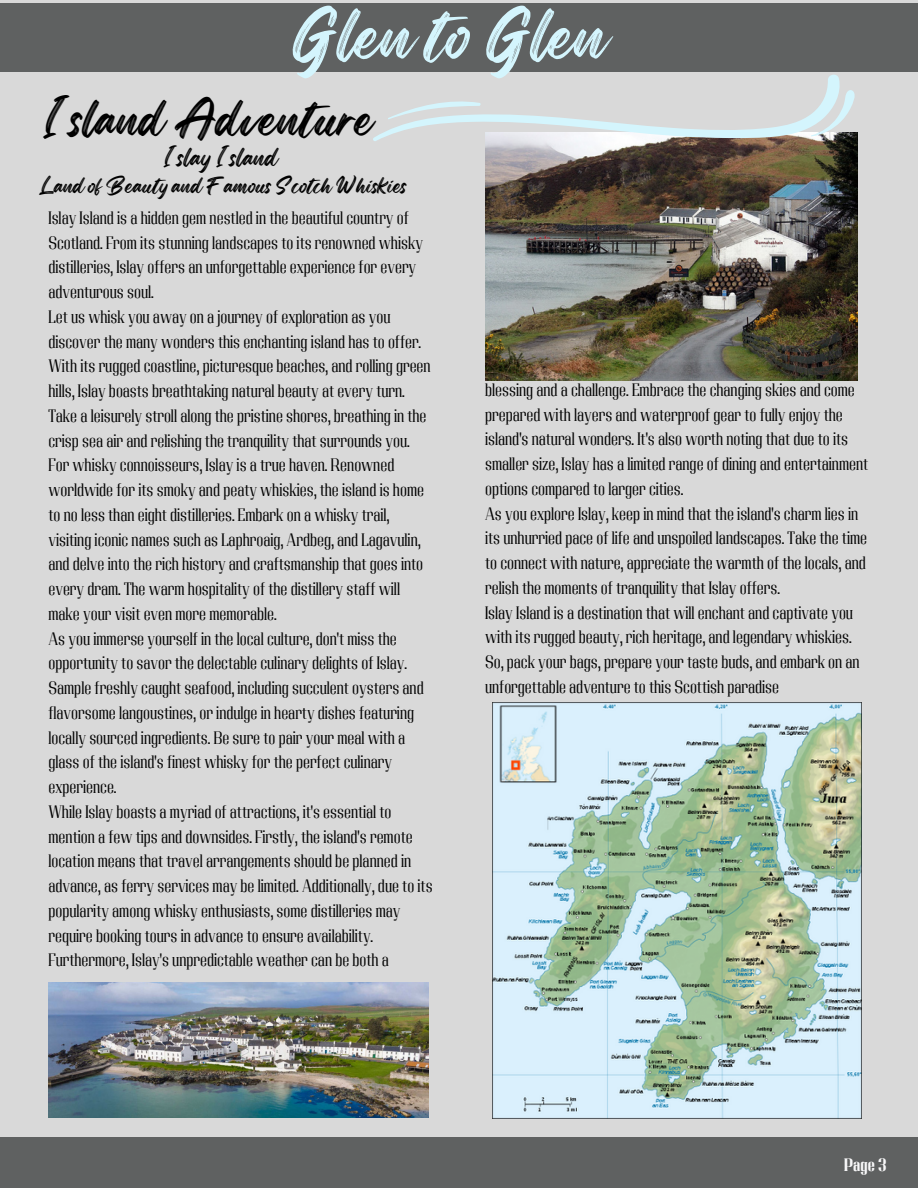
<style>
.page{position:relative;width:918px;height:1188px;background:#d9d9d9}
.page>*{position:absolute;margin:0;border:0;box-sizing:border-box;transform-origin:0 0}
.t1{font:62.85px "Regular Brush";color:#d4f5fd}
.t2{font:44.55px "Regular Brush";color:#000}
.t3{font:22.5px "Regular Brush";color:#000}
.t4{font:19.5px "Regular Brush";color:#000}
.t5{font:18px/24.8px "Adirek Serif 400";color:#000}
.t6{font:18px "Adirek Serif 700";color:#f8f8f9}
</style>
<div class="page">
<div style="left:0;top:1137px;width:918px;height:51px;background:#5f6161"></div>
<div style="left:0;top:3px;width:918px;height:69px;background:#5f6161"></div>
<img style="left:485px;top:133px;width:373px;height:247px">
<svg style="left:373px;top:74px;width:483px;height:68px"></svg>
<img style="left:493px;top:702px;width:369px;height:417px">
<img style="left:49px;top:983px;width:380px;height:135px">
<p class="t1" style="left:290px;top:-15px;width:319px">Glen to Glen</p>
<p class="t2" style="left:42px;top:83px;width:333px">Island Adventure</p>
<p class="t3" style="left:163px;top:140px;width:116px">Islay Island</p>
<p class="t4" style="left:39px;top:170px;width:370px">Land of Beauty and Famous Scotch Whiskies</p>
<p class="t5" style="left:49px;top:205px;width:376px">Islay Island is a hidden gem nestled in the beautiful country of Scotland. From its stunning landscapes to its renowned whisky distilleries, Islay offers an unforgettable experience for every adventurous soul.</p>
<p class="t5" style="left:49px;top:304px;width:384px">Let us whisk you away on a journey of exploration as you discover the many wonders this enchanting island has to offer.<br>With its rugged coastline, picturesque beaches, and rolling green hills, Islay boasts breathtaking natural beauty at every turn.<br>Take a leisurely stroll along the pristine shores, breathing in the crisp sea air and relishing the tranquility that surrounds you.</p>
<p class="t5" style="left:49px;top:453px;width:377px">For whisky connoisseurs, Islay is a true haven. Renowned worldwide for its smoky and peaty whiskies, the island is home to no less than eight distilleries. Embark on a whisky trail, visiting iconic names such as Laphroaig, Ardbeg, and Lagavulin, and delve into the rich history and craftsmanship that goes into every dram. The warm hospitality of the distillery staff will make your visit even more memorable.</p>
<p class="t5" style="left:49px;top:626px;width:377px">As you immerse yourself in the local culture, don't miss the opportunity to savor the delectable culinary delights of Islay.<br>Sample freshly caught seafood, including succulent oysters and flavorsome langoustines, or indulge in hearty dishes featuring locally sourced ingredients. Be sure to pair your meal with a glass of the island's finest whisky for the perfect culinary experience.</p>
<p class="t5" style="left:49px;top:799px;width:386px">While Islay boasts a myriad of attractions, it's essential to mention a few tips and downsides. Firstly, the island's remote location means that travel arrangements should be planned in advance, as ferry services may be limited. Additionally, due to its popularity among whisky enthusiasts, some distilleries may require booking tours in advance to ensure availability.<br>Furthermore, Islay's unpredictable weather can be both a</p>
<p class="t5" style="left:485px;top:377px;width:385px">blessing and a challenge. Embrace the changing skies and come prepared with layers and waterproof gear to fully enjoy the island's natural wonders. It's also worth noting that due to its smaller size, Islay has a limited range of dining and entertainment options compared to larger cities.</p>
<p class="t5" style="left:485px;top:501px;width:383px">As you explore Islay, keep in mind that the island's charm lies in its unhurried pace of life and unspoiled landscapes. Take the time to connect with nature, appreciate the warmth of the locals, and relish the moments of tranquility that Islay offers.</p>
<p class="t5" style="left:485px;top:600px;width:376px">Islay Island is a destination that will enchant and captivate you with its rugged beauty, rich heritage, and legendary whiskies.<br>So, pack your bags, prepare your taste buds, and embark on an unforgettable adventure to this Scottish paradise</p>
<p class="t6" style="left:844px;top:1154px;width:44px">Page 3</p>
</div>
